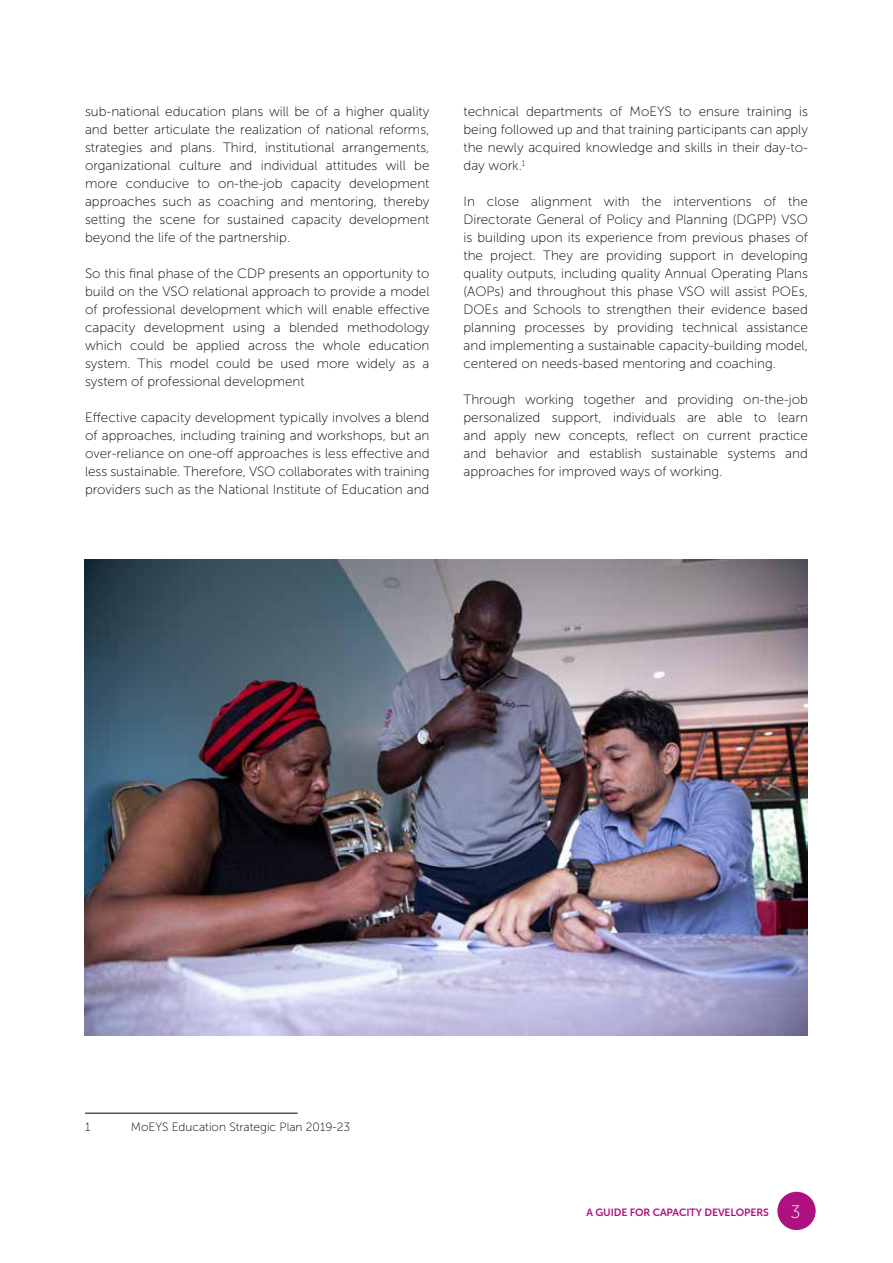
<style>
.page{position:relative;width:893px;height:1263px;background:#fff}
.page>*{position:absolute;margin:0;border:0;box-sizing:border-box;transform-origin:0 0}
.t1{font:13.5px/18px "Museo Sans 100";color:#000;text-align:justify}
.t2{font:12px "Museo Sans 100";color:#000}
.t3{font:10.5px "Museo Sans 700";letter-spacing:-.01em;color:#af1280}
.s1{font-family:"Museo Sans 100";font-size:18px;color:#fff}
</style>
<div class="page">
<hr style="left:85px;top:1113px;width:213px;height:1px;background:#000">
<img style="left:85px;top:559px;width:723px;height:476px">
<div style="left:777px;top:1192px;width:39px;height:38px;background:#af1280;border-radius:50%"></div>
<p class="t1" style="left:85px;top:103px;width:346px">sub-national education plans will be of a higher quality and better articulate the realization of national reforms, strategies and plans. Third, institutional arrangements, organizational culture and individual attitudes will be more conducive to on-the-job capacity development approaches such as coaching and mentoring, thereby setting the scene for sustained capacity development beyond the life of the partnership.</p>
<p class="t1" style="left:85px;top:265px;width:346px">So this final phase of the CDP presents an opportunity to build on the VSO relational approach to provide a model of professional development which will enable effective capacity development using a blended methodology which could be applied across the whole education system. This model could be used more widely as a system of professional development</p>
<p class="t1" style="left:85px;top:409px;width:346px">Effective capacity development typically involves a blend of approaches, including training and workshops, but an over-reliance on one-off approaches is less effective and less sustainable. Therefore, VSO collaborates with training providers such as the National Institute of Education and</p>
<p class="t1" style="left:463px;top:103px;width:346px">technical departments of MoEYS to ensure training is being followed up and that training participants can apply the newly acquired knowledge and skills in their day-to&shy;day work.<sup>1</sup></p>
<p class="t1" style="left:463px;top:193px;width:346px">In close alignment with the interventions of the Directorate General of Policy and Planning (DGPP) VSO is building upon its experience from previous phases of the project. They are providing support in developing quality outputs, including quality Annual Operating Plans (AOPs) and throughout this phase VSO will assist POEs, DOEs and Schools to strengthen their evidence based planning processes by providing technical assistance and implementing a sustainable capacity-building model, centered on needs-based mentoring and coaching.</p>
<p class="t1" style="left:463px;top:391px;width:346px">Through working together and providing on-the-job personalized support, individuals are able to learn and apply new concepts, reflect on current practice and behavior and establish sustainable systems and approaches for improved ways of working.</p>
<p class="t2" style="left:85px;top:1121px;width:7px">1</p>
<p class="t2" style="left:131px;top:1121px;width:221px">MoEYS Education Strategic Plan 2019-23</p>
<p class="t3" style="left:586px;top:1206px;width:215px">A GUIDE FOR CAPACITY DEVELOPERS <span class="s1">3</span></p>
</div>
